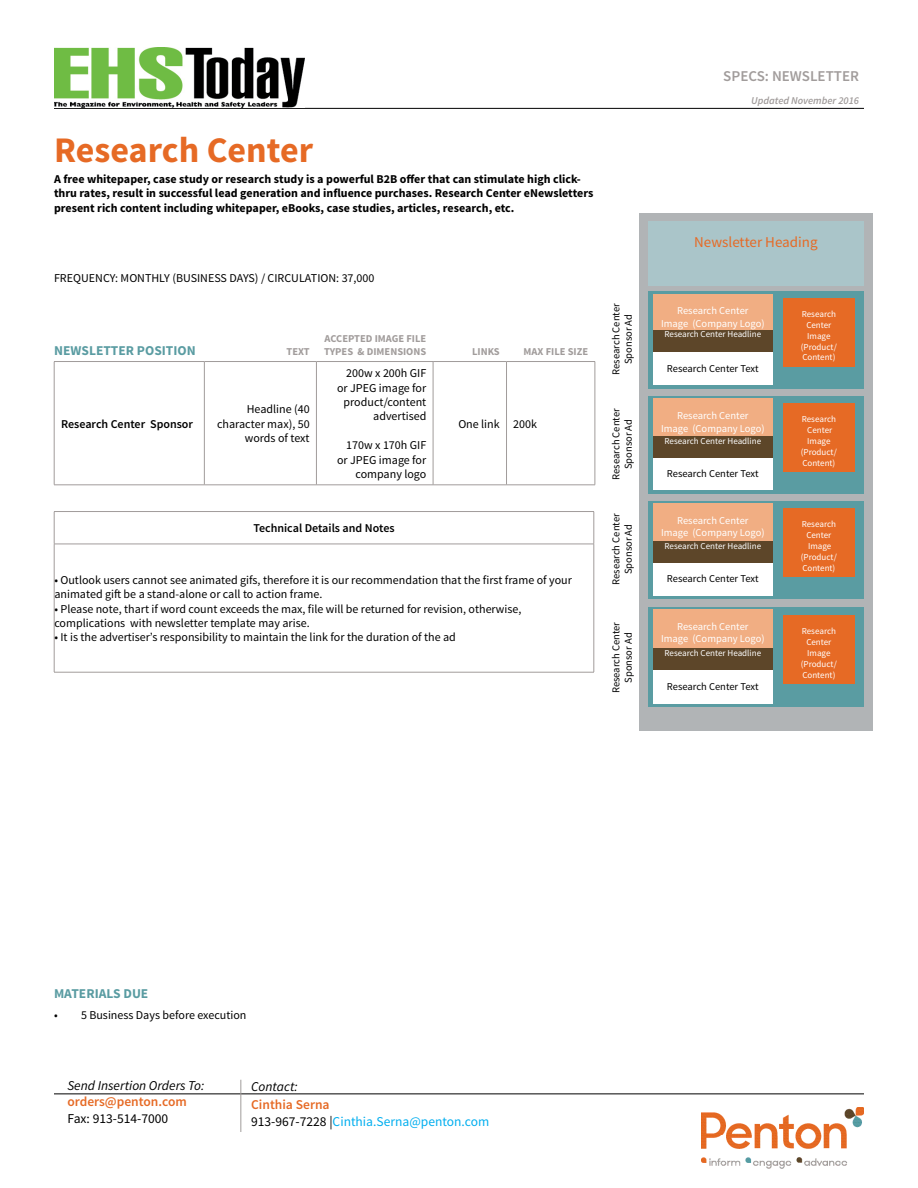
<style>
.page{position:relative;width:918px;height:1188px;background:#fff}
.page>*{position:absolute;margin:0;border:0;box-sizing:border-box;transform-origin:0 0}
.t1{font:700 36px "Source Sans Pro";color:#e66a25}
.t2{font:15px "Source Sans Pro";color:#e66a25}
.t3{font:600 15px "Source Sans Pro";color:#a19c9b}
.t4{font:13.5px/16.2px "Source Sans Pro";color:#00aeef}
.t5{font:italic 13.5px "Source Sans Pro";color:#000}
.t6{font:700 13.5px "Source Sans Pro";color:#5a9ca2}
.t7{font:600 13.5px "Source Sans Pro";color:#e66a25}
.t8{font:13.5px "Source Sans Pro";color:#000}
.t9{font:12px/14.4px "Source Sans Pro";color:#000;text-align:right}
.t10{font:700 12px/14.4px "Source Sans Pro";color:#000}
.t11{font:600 12px "Source Sans Pro";color:#000}
.t12{font:10.5px/12.6px "Source Sans Pro";color:#000;text-align:center}
.t13{font:10.5px/12.6px "Source Sans Pro";color:#fff;text-align:center}
.t14{font:700 10.5px/12.6px "Source Sans Pro";color:#a19c9b;text-align:right}
.t15{font:italic 600 10.5px "Source Sans Pro";color:#a19c9b}
.t16{font:9px/10.8px "Source Sans Pro";color:#fff;text-align:center}
.s1{font-weight:600;color:#e66a25}
.s2{color:#000}
</style>
<div class="page">
<hr style="left:54px;top:108px;width:810px;height:1px;background:#000">
<hr style="left:54px;top:1094px;width:810px;height:1px;background:#000">
<img style="left:702px;top:1107px;width:162px;height:62px">
<hr style="left:240px;top:1080px;width:1px;height:52px;background:#a19c9b">
<img style="left:54px;top:48px;width:251px;height:59px">
<hr style="left:54px;top:361px;width:150px;height:1px;background:#a19c9b">
<hr style="left:54px;top:362px;width:1px;height:123px;background:#a19c9b">
<hr style="left:204px;top:361px;width:112px;height:1px;background:#a19c9b">
<hr style="left:204px;top:362px;width:1px;height:123px;background:#a19c9b">
<hr style="left:316px;top:361px;width:117px;height:1px;background:#a19c9b">
<hr style="left:316px;top:362px;width:1px;height:123px;background:#a19c9b">
<hr style="left:433px;top:361px;width:74px;height:1px;background:#a19c9b">
<hr style="left:433px;top:362px;width:1px;height:123px;background:#a19c9b">
<hr style="left:507px;top:361px;width:88px;height:1px;background:#a19c9b">
<hr style="left:506px;top:362px;width:1px;height:123px;background:#a19c9b">
<hr style="left:595px;top:362px;width:1px;height:123px;background:#a19c9b">
<hr style="left:433px;top:485px;width:74px;height:1px;background:#a19c9b">
<hr style="left:507px;top:485px;width:88px;height:1px;background:#a19c9b">
<hr style="left:54px;top:485px;width:150px;height:1px;background:#a19c9b">
<hr style="left:204px;top:485px;width:112px;height:1px;background:#a19c9b">
<hr style="left:316px;top:485px;width:117px;height:1px;background:#a19c9b">
<div style="left:639px;top:213px;width:234px;height:518px;background:#b1b4b6"></div>
<div style="left:648px;top:291px;width:216px;height:98px;background:#5a9ca2"></div>
<div style="left:653px;top:351px;width:120px;height:34px;background:#fff"></div>
<div style="left:653px;top:294px;width:120px;height:39px;background:#f1ae83"></div>
<div style="left:653px;top:330px;width:120px;height:22px;background:#5d4629"></div>
<div style="left:648px;top:221px;width:216px;height:65px;background:#aac5c9"></div>
<hr style="left:54px;top:512px;width:1px;height:32px;background:#a19c9b">
<hr style="left:594px;top:512px;width:1px;height:32px;background:#a19c9b">
<hr style="left:54px;top:544px;width:1px;height:128px;background:#a19c9b">
<hr style="left:594px;top:544px;width:1px;height:128px;background:#a19c9b">
<hr style="left:54px;top:511px;width:540px;height:1px;background:#a19c9b">
<hr style="left:54px;top:544px;width:540px;height:1px;background:#a19c9b">
<hr style="left:54px;top:672px;width:540px;height:1px;background:#a19c9b">
<div style="left:783px;top:299px;width:72px;height:68px;background:#e66a25"></div>
<div style="left:648px;top:396px;width:216px;height:98px;background:#5a9ca2"></div>
<div style="left:653px;top:456px;width:120px;height:34px;background:#fff"></div>
<div style="left:653px;top:399px;width:120px;height:38px;background:#f1ae83"></div>
<div style="left:653px;top:436px;width:120px;height:22px;background:#5d4629"></div>
<div style="left:783px;top:404px;width:72px;height:68px;background:#e66a25"></div>
<div style="left:648px;top:501px;width:216px;height:98px;background:#5a9ca2"></div>
<div style="left:653px;top:562px;width:120px;height:34px;background:#fff"></div>
<div style="left:653px;top:503px;width:120px;height:39px;background:#f1ae83"></div>
<div style="left:653px;top:541px;width:120px;height:22px;background:#5d4629"></div>
<div style="left:783px;top:509px;width:72px;height:68px;background:#e66a25"></div>
<div style="left:648px;top:607px;width:216px;height:100px;background:#5a9ca2"></div>
<div style="left:653px;top:670px;width:120px;height:34px;background:#fff"></div>
<div style="left:653px;top:609px;width:120px;height:39px;background:#f1ae83"></div>
<div style="left:653px;top:648px;width:120px;height:22px;background:#5d4629"></div>
<div style="left:783px;top:616px;width:72px;height:68px;background:#e66a25"></div>
<h1 class="t1" style="left:54px;top:127px;width:261px">Research Center</h1>
<p class="t10" style="left:54px;top:172px;width:541px">A free whitepaper, case study or research study is a powerful B2B offer that can stimulate high click&shy;thru rates, result in successful lead generation and influence purchases. Research Center eNewsletters present rich content including whitepaper, eBooks, case studies, articles, research, etc.</p>
<p class="t9" style="left:54px;top:271px;width:322px">FREQUENCY: MONTHLY (BUSINESS DAYS) / CIRCULATION: 37,000</p>
<p class="t6" style="left:54px;top:342px;width:143px">NEWSLETTER POSITION</p>
<p class="t14" style="left:287px;top:345px;width:25px">TEXT</p>
<p class="t11" style="left:61px;top:416px;width:133px">Research Center Sponsor</p>
<p class="t9" style="left:217px;top:402px;width:94px">Headline (40 character max), 50 words of text</p>
<p class="t14" style="left:325px;top:333px;width:57px">ACCEPTED image</p>
<p class="t14" style="left:324px;top:333px;width:104px">FILE<br>TYPES &amp; DIMENSIONS</p>
<p class="t9" style="left:337px;top:366px;width:91px">200w x 200h GIF or JPEG image for product/content advertised</p>
<p class="t9" style="left:337px;top:438px;width:91px">170w x 170h GIF or JPEG image for company logo</p>
<p class="t11" style="left:253px;top:521px;width:143px">Technical Details and Notes</p>
<p class="t14" style="left:472px;top:345px;width:29px">LINKS</p>
<p class="t14" style="left:524px;top:345px;width:66px">MAX FILE SIZE</p>
<p class="t9" style="left:458px;top:417px;width:80px">One link 200k</p>
<p class="t9" style="left:54px;top:573px;width:519px;text-align:left">• Outlook users cannot see animated gifs, therefore it is our recommendation that the first frame of your animated gift be a stand-alone or call to action frame.</p>
<p class="t9" style="left:54px;top:602px;width:469px;text-align:left">• Please note, thart if word count exceeds the max, file will be returned for revision, otherwise, complications with newsletter template may arise.</p>
<p class="t9" style="left:54px;top:630px;width:403px">• It is the advertiser’s responsibility to maintain the link for the duration of the ad</p>
<p class="t12" style="left:610px;top:375px;width:73px;rotate:-90deg">Research Center<br>Sponsor Ad</p>
<p class="t12" style="left:610px;top:480px;width:73px;rotate:-90deg">Research Center<br>Sponsor Ad</p>
<p class="t12" style="left:610px;top:585px;width:73px;rotate:-90deg">Research Center<br>Sponsor Ad</p>
<p class="t12" style="left:610px;top:693px;width:73px;rotate:-90deg">Research Center<br>Sponsor Ad</p>
<p class="t3" style="left:723px;top:67px;width:137px">SPECS: NEWSLETTER</p>
<p class="t15" style="left:751px;top:94px;width:110px">Updated November 2016</p>
<p class="t2" style="left:694px;top:233px;width:125px">Newsletter Heading</p>
<p class="t13" style="left:661px;top:305px;width:105px">Research Center<br>Image (Company Logo)</p>
<p class="t16" style="left:664px;top:329px;width:98px">Research Center Headline</p>
<p class="t12" style="left:667px;top:362px;width:93px">Research Center Text</p>
<p class="t13" style="left:661px;top:409px;width:105px">Research Center<br>Image (Company Logo)</p>
<p class="t16" style="left:664px;top:436px;width:98px">Research Center Headline</p>
<p class="t12" style="left:667px;top:467px;width:93px">Research Center Text</p>
<p class="t13" style="left:661px;top:514px;width:105px">Research Center<br>Image (Company Logo)</p>
<p class="t16" style="left:664px;top:541px;width:98px">Research Center Headline</p>
<p class="t12" style="left:667px;top:573px;width:93px">Research Center Text</p>
<p class="t13" style="left:661px;top:620px;width:105px">Research Center<br>Image (Company Logo)</p>
<p class="t16" style="left:664px;top:648px;width:98px">Research Center Headline</p>
<p class="t12" style="left:667px;top:681px;width:93px">Research Center Text</p>
<p class="t16" style="left:801px;top:309px;width:38px">Research<br>Center<br>Image (Product/<br>Content)</p>
<p class="t16" style="left:801px;top:414px;width:38px">Research<br>Center<br>Image (Product/<br>Content)</p>
<p class="t16" style="left:801px;top:519px;width:38px">Research<br>Center<br>Image (Product/<br>Content)</p>
<p class="t16" style="left:801px;top:626px;width:38px">Research<br>Center<br>Image (Product/<br>Content)</p>
<p class="t6" style="left:54px;top:985px;width:96px">MATERIALS DUE</p>
<p class="t9" style="left:54px;top:1008px;width:194px">• 5 Business Days before execution</p>
<p class="t5" style="left:68px;top:1077px;width:138px">Send Insertion Orders To:</p>
<p class="t7" style="left:68px;top:1093px;width:121px">orders@penton.com</p>
<p class="t8" style="left:68px;top:1110px;width:102px">Fax: 913-514-7000</p>
<p class="t5" style="left:251px;top:1079px;width:48px">Contact:</p>
<p class="t4" style="left:251px;top:1097px;width:240px"><span class="s1">Cinthia Serna<br></span><span class="s2">913-967-7228 |</span>Cinthia.Serna@penton.com</p>
</div>
